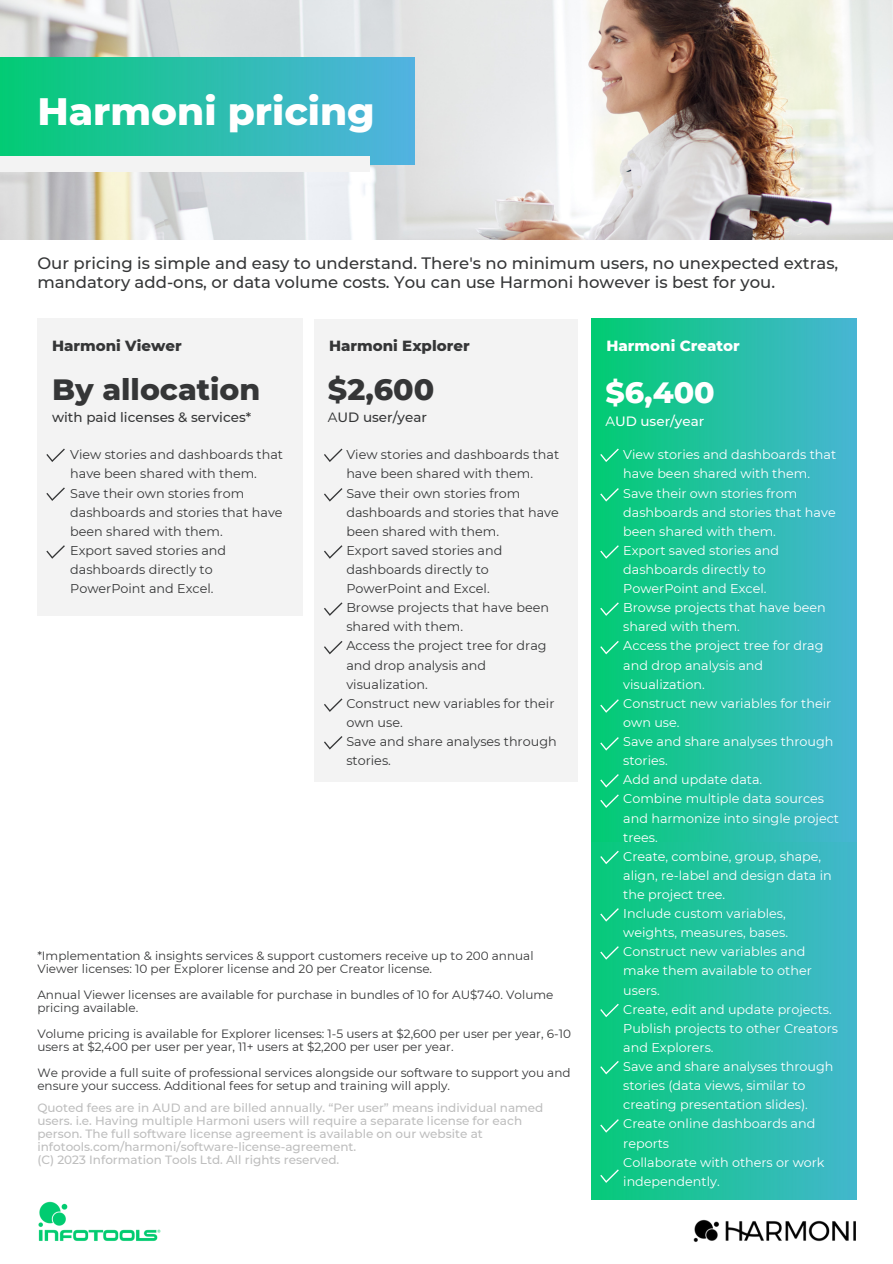
<style>
.page{position:relative;width:893px;height:1264px;background:#fff}
.page>*{position:absolute;margin:0;border:0;box-sizing:border-box;transform-origin:0 0}
.t1{font:800 39px "Montserrat";color:#fff}
.t2{font:800 30px "Montserrat";color:#353637}
.t3{font:800 30px "Montserrat";color:#fff}
.t4{font:500 16.5px/19px "Montserrat";color:#353637}
.t5{font:800 15px "Montserrat";color:#353637}
.t6{font:800 15px "Montserrat";color:#fff}
.t7{font:500 13.5px "Montserrat";color:#353637}
.t8{font:500 13.5px "Montserrat";color:#fff}
.t9{font:12.75px/19px "Montserrat";color:#fff}
.t10{font:12.75px/19px "Montserrat";color:#353637}
.t11{font:12px/13px "Montserrat";color:#353637}
.t12{font:500 12px/13px "Montserrat";color:#bebebe}
.s1{font-weight:400}
</style>
<div class="page">
<img style="left:0;top:0;width:892px;height:239px">
<img style="left:0;top:57px;width:415px;height:107px">
<img style="left:591px;top:319px;width:265px;height:297px">
<img style="left:591px;top:616px;width:265px;height:226px">
<img style="left:591px;top:842px;width:265px;height:357px">
<div style="left:314px;top:319px;width:264px;height:462px;background:#f3f3f3"></div>
<div style="left:37px;top:319px;width:265px;height:297px;background:#f3f3f3"></div>
<svg style="left:46px;top:448px;width:19px;height:14px"></svg>
<svg style="left:324px;top:448px;width:18px;height:14px"></svg>
<svg style="left:600px;top:448px;width:18px;height:14px"></svg>
<svg style="left:46px;top:487px;width:19px;height:14px"></svg>
<svg style="left:324px;top:488px;width:18px;height:13px"></svg>
<svg style="left:600px;top:488px;width:18px;height:13px"></svg>
<svg style="left:46px;top:545px;width:19px;height:13px"></svg>
<svg style="left:324px;top:545px;width:18px;height:13px"></svg>
<svg style="left:600px;top:545px;width:18px;height:13px"></svg>
<svg style="left:324px;top:602px;width:18px;height:14px"></svg>
<svg style="left:600px;top:602px;width:18px;height:14px"></svg>
<svg style="left:324px;top:641px;width:18px;height:13px"></svg>
<svg style="left:600px;top:641px;width:18px;height:13px"></svg>
<svg style="left:324px;top:698px;width:18px;height:14px"></svg>
<svg style="left:600px;top:699px;width:18px;height:13px"></svg>
<svg style="left:324px;top:736px;width:18px;height:13px"></svg>
<svg style="left:600px;top:737px;width:18px;height:13px"></svg>
<svg style="left:600px;top:774px;width:18px;height:13px"></svg>
<svg style="left:600px;top:794px;width:18px;height:14px"></svg>
<svg style="left:600px;top:850px;width:18px;height:14px"></svg>
<svg style="left:600px;top:908px;width:18px;height:13px"></svg>
<svg style="left:600px;top:946px;width:18px;height:13px"></svg>
<svg style="left:600px;top:1003px;width:18px;height:14px"></svg>
<svg style="left:600px;top:1060px;width:18px;height:14px"></svg>
<svg style="left:600px;top:1119px;width:18px;height:13px"></svg>
<svg style="left:600px;top:1169px;width:18px;height:13px"></svg>
<div style="left:0;top:156px;width:369px;height:15px;background:#f3f3f3"></div>
<img style="left:38px;top:1201px;width:123px;height:40px">
<img style="left:693px;top:1219px;width:162px;height:23px">
<h1 class="t1" style="left:37px;top:87px;width:339px">Harmoni pricing</h1>
<p class="t4" style="left:37px;top:254px;width:802px">Our pricing is simple and easy to understand. There's no minimum users, no unexpected extras, mandatory add-ons, or data volume costs. You can use Harmoni however is best for you.</p>
<p class="t5" style="left:52px;top:336px;width:131px">Harmoni Viewer</p>
<p class="t5" style="left:329px;top:336px;width:142px">Harmoni Explorer</p>
<p class="t6" style="left:606px;top:336px;width:135px">Harmoni Creator</p>
<h2 class="t2" style="left:328px;top:371px;width:108px">$2,600</h2>
<p class="t7" style="left:328px;top:409px;width:100px"><span class="s1">A</span>UD user/year</p>
<h2 class="t2" style="left:52px;top:371px;width:210px">By allocation</h2>
<p class="t7" style="left:52px;top:409px;width:201px">with paid licenses &amp; services*</p>
<p class="t10" style="left:70px;top:445px;width:214px">View stories and dashboards that have been shared with them.<br>Save their own stories from dashboards and stories that have been shared with them.<br>Export saved stories and dashboards directly to<br>PowerPoint and Excel.</p>
<p class="t10" style="left:346px;top:445px;width:214px">View stories and dashboards that have been shared with them.<br>Save their own stories from dashboards and stories that have been shared with them.<br>Export saved stories and dashboards directly to<br>PowerPoint and Excel.<br>Browse projects that have been shared with them.<br>Access the project tree for drag and drop analysis and visualization.<br>Construct new variables for their own use.<br>Save and share analyses through stories.</p>
<p class="t9" style="left:623px;top:445px;width:217px">View stories and dashboards that have been shared with them.<br>Save their own stories from dashboards and stories that have been shared with them.<br>Export saved stories and dashboards directly to<br>PowerPoint and Excel.<br>Browse projects that have been shared with them.<br>Access the project tree for drag and drop analysis and visualization.<br>Construct new variables for their own use.<br>Save and share analyses through stories.<br>Add and update data.<br>Combine multiple data sources and harmonize into single project trees.<br>Create, combine, group, shape, align, re-label and design data in the project tree.<br>Include custom variables, weights, measures, bases.<br>Construct new variables and make them available to other users.<br>Create, edit and update projects.<br>Publish projects to other Creators and Explorers.<br>Save and share analyses through stories (data views, similar to creating presentation slides).<br>Create online dashboards and reports<br>Collaborate with others or work independently.</p>
<h2 class="t3" style="left:605px;top:374px;width:111px">$6,400</h2>
<p class="t8" style="left:605px;top:413px;width:100px"><span class="s1">A</span>UD user/year</p>
<p class="t11" style="left:37px;top:949px;width:497px">*Implementation &amp; insights services &amp; support customers receive up to 200 annual<br>Viewer licenses: 10 per Explorer license and 20 per Creator license.</p>
<p class="t11" style="left:37px;top:988px;width:517px">Annual Viewer licenses are available for purchase in bundles of 10 for AU$740. Volume pricing available.</p>
<p class="t11" style="left:37px;top:1027px;width:535px">Volume pricing is available for Explorer licenses: 1-5 users at $2,600 per user per year, 6-10 users at $2,400 per user per year, 11+ users at $2,200 per user per year.</p>
<p class="t11" style="left:37px;top:1066px;width:534px">We provide a full suite of professional services alongside our software to support you and ensure your success. Additional fees for setup and training will apply.</p>
<p class="t12" style="left:37px;top:1101px;width:507px">Quoted fees are in AUD and are billed annually. “Per user” means individual named users. i.e. Having multiple Harmoni users will require a separate license for each person. The full software license agreement is available on our website at infotools.com/harmoni/software-license-agreement.<br>(C) 2023 Information Tools Ltd. All rights reserved.</p>
</div>
